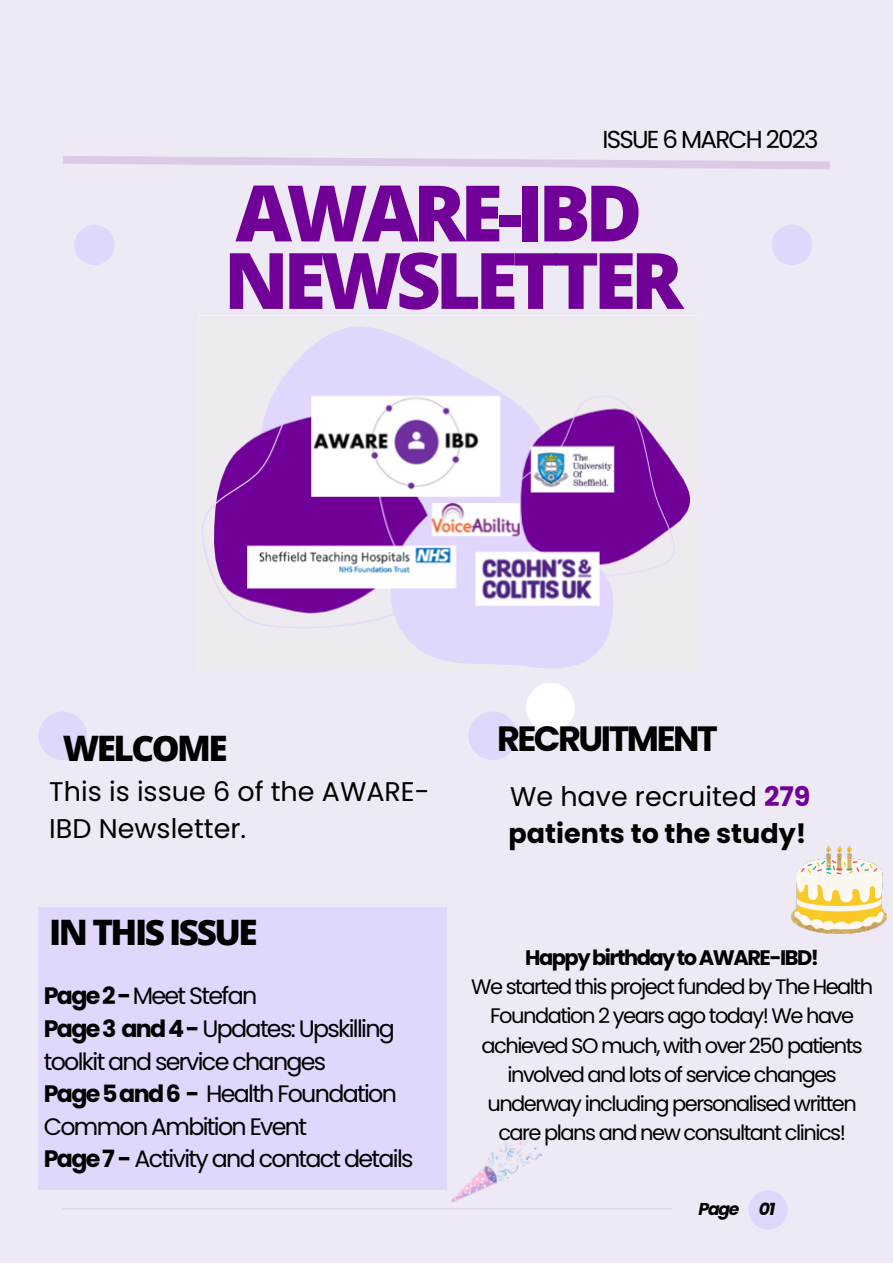
<style>
.page{position:relative;width:893px;height:1264px;background:#fff}
.page>*{position:absolute;margin:0;border:0;box-sizing:border-box;transform-origin:0 0}
.t1{font:800 77.85px/67.5px "Open Sans";letter-spacing:-.07em;color:#700098}
.t2{font:800 35.1px "Open Sans";letter-spacing:-.07em;color:#000}
.t3{font:700 35.1px "Poppins";letter-spacing:-.07em;color:#000}
.t4{font:27px/37px "Poppins";color:#000}
.t5{font:700 27px/37px "Poppins";color:#000}
.t6{font:24.6px "Poppins";letter-spacing:-.07em;color:#000}
.t7{font:23.7px/32.5px "Poppins";letter-spacing:-.07em;color:#000}
.t8{font:21px/29.2px "Poppins";letter-spacing:-.07em;color:#000;text-align:center}
.t9{font:700 21px "Poppins";letter-spacing:-.07em;color:#000}
.t10{font:italic 700 17.25px "Poppins";letter-spacing:-.07em;color:#000}
.s1{font-weight:700}
.s2{font-weight:400}
.s3{color:#700098}
</style>
<div class="page">
<div style="left:0;top:0;width:892px;height:1262px;background:#eeeaf5"></div>
<svg style="left:62px;top:156px;width:768px;height:14px"></svg>
<hr style="left:63px;top:1208px;width:609px;height:1px;background:#700098">
<div style="left:748px;top:1190px;width:39px;height:39px;background:#e1d6fc;border-radius:50%"></div>
<div style="left:526px;top:683px;width:48px;height:48px;background:#fff;border-radius:50%"></div>
<div style="left:74px;top:225px;width:41px;height:40px;background:#e1d6fc;border-radius:50%"></div>
<div style="left:771px;top:225px;width:41px;height:40px;background:#e1d6fc;border-radius:50%"></div>
<div style="left:38px;top:711px;width:49px;height:49px;background:#e1d6fc;border-radius:50%"></div>
<img style="left:202px;top:327px;width:488px;height:341px">
<div style="left:38px;top:907px;width:408px;height:282px;background:#e1d6fc"></div>
<div style="left:468px;top:711px;width:49px;height:49px;background:#e1d6fc;border-radius:50%"></div>
<img style="left:791px;top:845px;width:95px;height:88px">
<img style="left:450px;top:1141px;width:94px;height:68px">
<p class="t6" style="left:602px;top:122px;width:218px">ISSUE 6 MARCH 2023</p>
<h1 class="t1" style="left:224px;top:177px;width:461px">AWARE-IBD<br>NEWSLETTER</h1>
<h2 class="t2" style="left:63px;top:723px;width:167px">WELCOME</h2>
<p class="t4" style="left:49px;top:772px;width:382px">This is issue 6 of the AWARE-<br>IBD Newsletter.</p>
<h2 class="t2" style="left:49px;top:907px;width:210px">IN THIS ISSUE</h2>
<p class="t7" style="left:44px;top:979px;width:371px"><span class="s1">Page2-</span>Meet Stefan<br><span class="s1">Page3 and4-</span> Updates: Upskilling toolkit and service changes<br><span class="s1">Page5and6 -</span> Health Foundation<br>Common Ambition Event<br><span class="s1">Page7 -</span> Activity and contact details</p>
<h2 class="t3" style="left:497px;top:714px;width:222px">RECRUITMENT</h2>
<p class="t5" style="left:508px;top:778px;width:303px"><span class="s2">We have recruited</span> <span class="s3">279 </span>patients to the study!</p>
<p class="t9" style="left:525px;top:942px;width:295px">HappybirthdaytoAWARE-IBD!</p>
<p class="t8" style="left:471px;top:972px;width:403px">We started this project funded by The Health Foundation 2 years ago today! We have achieved SO much, with over 250 patients involved and lots of service changes underway including personalised written care plans and new consultant clinics!</p>
<p class="t10" style="left:698px;top:1196px;width:78px">Page 01</p>
</div>
